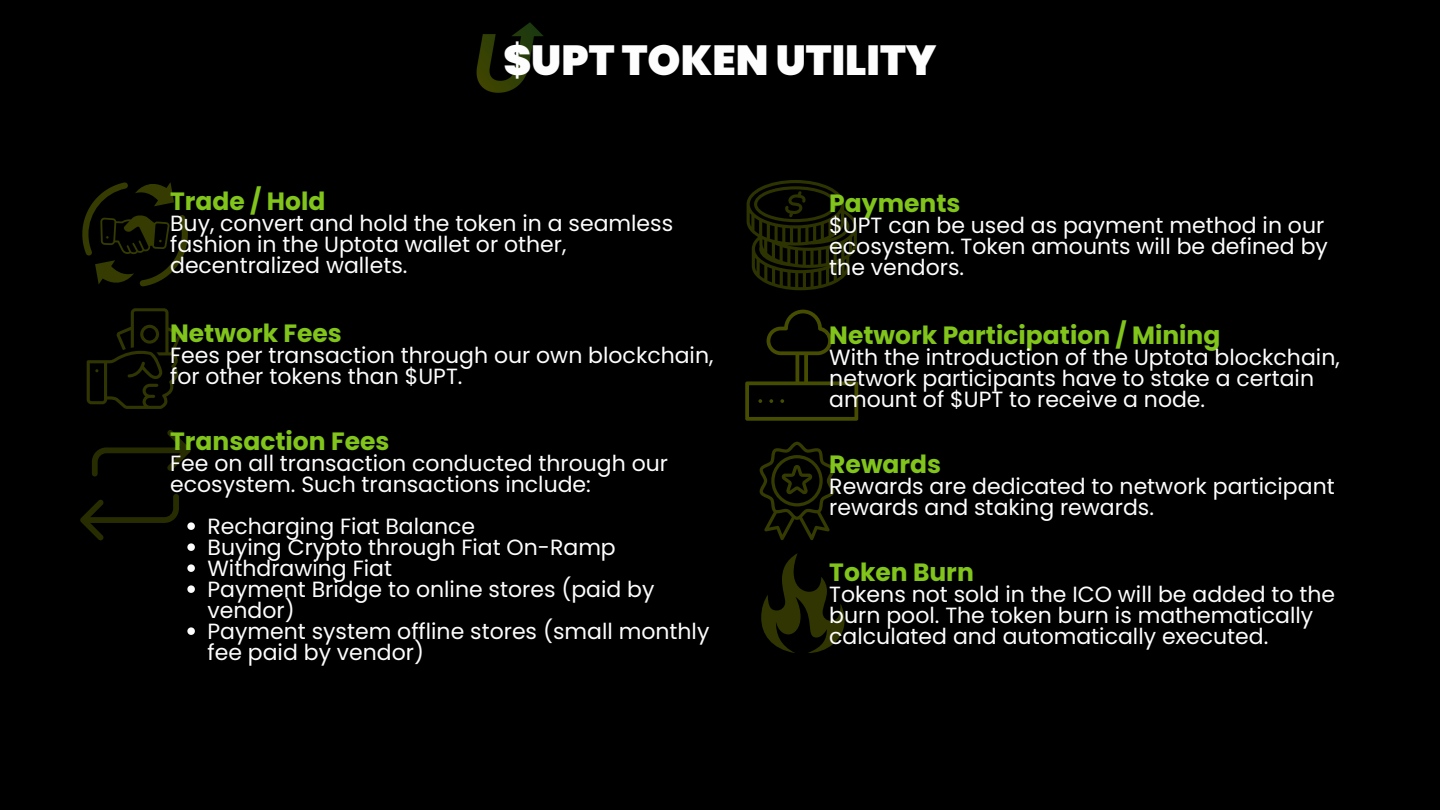
<style>
.page{position:relative;width:1440px;height:810px;background:#000}
.page>*{position:absolute;margin:0;border:0;box-sizing:border-box;transform-origin:0 0}
.t1{font:900 42px "Poppins";color:#fefdfe}
.t2{font:700 25px "Poppins";color:#81c41b}
.t3{font:22px/21px "Poppins";color:#fefdfe}
</style>
<div class="page">
<img style="left:476px;top:22px;width:67px;height:71px">
<svg style="left:82px;top:182px;width:106px;height:105px"></svg>
<svg style="left:87px;top:308px;width:94px;height:101px"></svg>
<svg style="left:747px;top:180px;width:110px;height:110px"></svg>
<svg style="left:745px;top:310px;width:113px;height:111px"></svg>
<svg style="left:759px;top:442px;width:76px;height:98px"></svg>
<svg style="left:761px;top:553px;width:83px;height:100px"></svg>
<svg style="left:80px;top:430px;width:115px;height:121px"></svg>
<svg style="left:187px;top:564px;width:8px;height:8px"></svg>
<svg style="left:187px;top:585px;width:8px;height:8px"></svg>
<svg style="left:187px;top:627px;width:8px;height:8px"></svg>
<h1 class="t1" style="left:503px;top:31px;width:435px">$UPT TOKEN UTILITY</h1>
<p class="t2" style="left:170px;top:183px;width:157px">Trade / Hold</p>
<p class="t3" style="left:170px;top:212px;width:505px">Buy, convert and hold the token in a seamless fashion in the Uptota wallet or other, decentralized wallets.</p>
<p class="t2" style="left:170px;top:315px;width:173px">Network Fees</p>
<p class="t3" style="left:170px;top:344px;width:545px">Fees per transaction through our own blockchain, for other tokens than $UPT.</p>
<p class="t2" style="left:170px;top:423px;width:221px">Transaction Fees</p>
<p class="t3" style="left:170px;top:452px;width:499px">Fee on all transaction conducted through our ecosystem. Such transactions include:</p>
<p class="t3" style="left:208px;top:515px;width:269px">Recharging Fiat Balance</p>
<p class="t3" style="left:208px;top:536px;width:410px">Buying Crypto through Fiat On-Ramp</p>
<p class="t3" style="left:208px;top:557px;width:186px">Withdrawing Fiat</p>
<p class="t3" style="left:208px;top:578px;width:449px">Payment Bridge to online stores (paid by vendor)</p>
<p class="t3" style="left:208px;top:620px;width:503px">Payment system offline stores (small monthly fee paid by vendor)</p>
<p class="t2" style="left:829px;top:186px;width:133px">Payments</p>
<p class="t3" style="left:829px;top:215px;width:500px">$UPT can be used as payment method in our ecosystem. Token amounts will be defined by the vendors.</p>
<p class="t2" style="left:829px;top:318px;width:393px">Network Participation / Mining</p>
<p class="t3" style="left:829px;top:347px;width:512px">With the introduction of the Uptota blockchain, network participants have to stake a certain amount of $UPT to receive a node.</p>
<p class="t2" style="left:829px;top:447px;width:113px">Rewards</p>
<p class="t3" style="left:829px;top:476px;width:507px">Rewards are dedicated to network participant rewards and staking rewards.</p>
<p class="t2" style="left:829px;top:555px;width:146px">Token Burn</p>
<p class="t3" style="left:829px;top:584px;width:507px">Tokens not sold in the ICO will be added to the burn pool. The token burn is mathematically calculated and automatically executed.</p>
</div>
